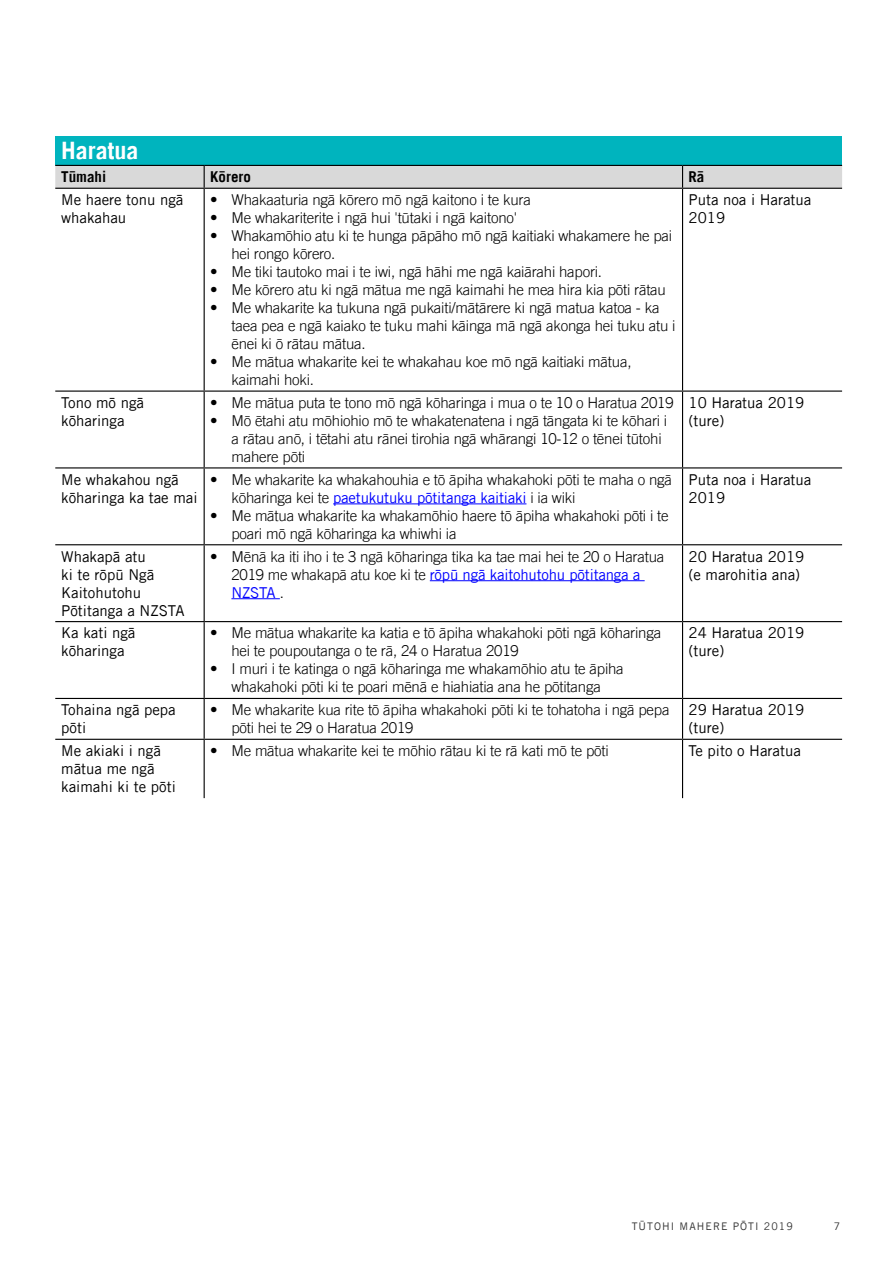
<style>
.page{position:relative;width:893px;height:1263px;background:#fff}
.page>*{position:absolute;margin:0;border:0;box-sizing:border-box;transform-origin:0 0}
.t1{font:700 24px "Trade Gothic LT Std";color:#fff}
.t2{font:300 15px/18px "Trade Gothic LT Std";letter-spacing:-.015em;color:#000}
.t3{font:15px/18px "Trade Gothic LT Std";color:#000}
.t4{font:700 15px "Trade Gothic LT Std";color:#000}
.t5{font:10.5px "Trade Gothic LT Std";letter-spacing:.1em;color:#333}
.s1{font-weight:400;color:#00f}
</style>
<div class="page">
<div style="left:55px;top:136px;width:787px;height:29px;background:#00b4be"></div>
<svg style="left:55px;top:165px;width:787px;height:23px;background:#ccc"></svg>
<hr style="left:55px;top:188px;width:149px;height:1px;background:#000">
<hr style="left:204px;top:188px;width:479px;height:1px;background:#000">
<hr style="left:204px;top:189px;width:1px;height:201px;background:#000">
<hr style="left:683px;top:188px;width:159px;height:1px;background:#000">
<hr style="left:682px;top:189px;width:1px;height:201px;background:#000">
<hr style="left:55px;top:390px;width:149px;height:2px;background:#000">
<hr style="left:204px;top:390px;width:479px;height:2px;background:#000">
<hr style="left:204px;top:392px;width:1px;height:75px;background:#000">
<hr style="left:683px;top:390px;width:159px;height:2px;background:#000">
<hr style="left:682px;top:392px;width:1px;height:75px;background:#000">
<hr style="left:55px;top:467px;width:149px;height:1px;background:#000">
<hr style="left:204px;top:467px;width:479px;height:1px;background:#000">
<hr style="left:204px;top:468px;width:1px;height:76px;background:#000">
<hr style="left:683px;top:467px;width:159px;height:1px;background:#000">
<hr style="left:682px;top:468px;width:1px;height:76px;background:#000">
<hr style="left:55px;top:544px;width:149px;height:1px;background:#000">
<hr style="left:204px;top:544px;width:479px;height:1px;background:#000">
<hr style="left:204px;top:545px;width:1px;height:76px;background:#000">
<hr style="left:683px;top:544px;width:159px;height:1px;background:#000">
<hr style="left:682px;top:545px;width:1px;height:76px;background:#000">
<hr style="left:55px;top:621px;width:149px;height:1px;background:#000">
<hr style="left:204px;top:621px;width:479px;height:1px;background:#000">
<hr style="left:204px;top:622px;width:1px;height:76px;background:#000">
<hr style="left:683px;top:621px;width:159px;height:1px;background:#000">
<hr style="left:682px;top:622px;width:1px;height:76px;background:#000">
<hr style="left:55px;top:698px;width:149px;height:1px;background:#000">
<hr style="left:204px;top:698px;width:479px;height:1px;background:#000">
<hr style="left:204px;top:699px;width:1px;height:40px;background:#000">
<hr style="left:683px;top:698px;width:159px;height:1px;background:#000">
<hr style="left:682px;top:699px;width:1px;height:40px;background:#000">
<hr style="left:55px;top:739px;width:149px;height:1px;background:#000">
<hr style="left:204px;top:739px;width:479px;height:1px;background:#000">
<hr style="left:204px;top:740px;width:1px;height:58px;background:#000">
<hr style="left:683px;top:739px;width:159px;height:1px;background:#000">
<hr style="left:682px;top:740px;width:1px;height:58px;background:#000">
<hr style="left:333px;top:503px;width:193px;height:1px;background:#00f">
<hr style="left:430px;top:580px;width:215px;height:1px;background:#00f">
<hr style="left:231px;top:598px;width:49px;height:1px;background:#00f">
<h1 class="t1" style="left:61px;top:136px;width:79px">Haratua</h1>
<p class="t4" style="left:61px;top:168px;width:47px">Tūmahi</p>
<p class="t4" style="left:210px;top:168px;width:42px">Kōrero</p>
<p class="t4" style="left:689px;top:168px;width:17px">Rā</p>
<p class="t3" style="left:61px;top:191px;width:124px">Me haere tonu ngā whakahau</p>
<p class="t2" style="left:210px;top:191px;width:322px">• Whakaaturia ngā kōrero mō ngā kaitono i te kura</p>
<p class="t3" style="left:689px;top:191px;width:124px">Puta noa i Haratua<br>2019</p>
<p class="t2" style="left:210px;top:209px;width:308px">• Me whakariterite i ngā hui 'tūtaki i ngā kaitono'</p>
<p class="t2" style="left:231px;top:227px;width:442px;text-indent:-21px">• Whakamōhio atu ki te hunga pāpāho mō ngā kaitiaki whakamere he pai hei rongo kōrero.</p>
<p class="t2" style="left:210px;top:263px;width:393px">• Me tiki tautoko mai i te iwi, ngā hāhi me ngā kaiārahi hapori.</p>
<p class="t2" style="left:210px;top:281px;width:457px">• Me kōrero atu ki ngā mātua me ngā kaimahi he mea hira kia pōti rātau</p>
<p class="t2" style="left:231px;top:299px;width:446px;text-indent:-21px">• Me whakarite ka tukuna ngā pukaiti/mātārere ki ngā matua katoa - ka taea pea e ngā kaiako te tuku mahi kāinga mā ngā akonga hei tuku atu i ēnei ki ō rātau mātua.</p>
<p class="t2" style="left:231px;top:353px;width:402px;text-indent:-21px">• Me mātua whakarite kei te whakahau koe mō ngā kaitiaki mātua, kaimahi hoki.</p>
<p class="t3" style="left:61px;top:393px;width:84px">Tono mō ngā kōharinga</p>
<p class="t2" style="left:210px;top:393px;width:465px">• Me mātua puta te tono mō ngā kōharinga i mua o te 10 o Haratua 2019</p>
<p class="t2" style="left:231px;top:411px;width:437px;text-indent:-21px">• Mō ētahi atu mōhiohio mō te whakatenatena i ngā tāngata ki te kōhari i a rātau anō, i tētahi atu rānei tirohia ngā whārangi 10-12 o tēnei tūtohi mahere pōti</p>
<p class="t3" style="left:61px;top:470px;width:138px">Me whakahou ngā kōharinga ka tae mai</p>
<p class="t2" style="left:231px;top:470px;width:442px;text-indent:-21px">• Me whakarite ka whakahouhia e tō āpiha whakahoki pōti te maha o ngā kōharinga kei te <span class="s1">paetukutuku pōtitanga kaitiaki</span> i ia wiki</p>
<p class="t2" style="left:231px;top:506px;width:439px;text-indent:-21px">• Me mātua whakarite ka whakamōhio haere tō āpiha whakahoki pōti i te poari mō ngā kōharinga ka whiwhi ia</p>
<p class="t3" style="left:689px;top:393px;width:117px">10 Haratua 2019 (ture)</p>
<p class="t3" style="left:689px;top:470px;width:124px">Puta noa i Haratua<br>2019</p>
<p class="t3" style="left:61px;top:547px;width:125px">Whakapā atu<br>ki te rōpū Ngā<br>Kaitohutohu<br>Pōtitanga a NZSTA</p>
<p class="t2" style="left:231px;top:547px;width:434px;text-indent:-21px">• Mēnā ka iti iho i te 3 ngā kōharinga tika ka tae mai hei te 20 o Haratua<br>2019 me whakapā atu koe ki te <span class="s1">rōpū ngā kaitohutohu pōtitanga a<br>NZSTA</span> .</p>
<p class="t3" style="left:689px;top:547px;width:117px">20 Haratua 2019 (e marohitia ana)</p>
<p class="t3" style="left:61px;top:624px;width:76px">Ka kati ngā kōharinga</p>
<p class="t2" style="left:231px;top:624px;width:431px;text-indent:-21px">• Me mātua whakarite ka katia e tō āpiha whakahoki pōti ngā kōharinga hei te poupoutanga o te rā, 24 o Haratua 2019</p>
<p class="t2" style="left:210px;top:660px;width:415px;text-align:center">• I muri i te katinga o ngā kōharinga me whakamōhio atu te āpiha whakahoki pōti ki te poari mēnā e hiahiatia ana he pōtitanga</p>
<p class="t3" style="left:689px;top:624px;width:117px">24 Haratua 2019 (ture)</p>
<p class="t3" style="left:61px;top:701px;width:116px">Tohaina ngā pepa pōti</p>
<p class="t2" style="left:231px;top:701px;width:440px;text-indent:-21px">• Me whakarite kua rite tō āpiha whakahoki pōti ki te tohatoha i ngā pepa pōti hei te 29 o Haratua 2019</p>
<p class="t3" style="left:689px;top:701px;width:117px">29 Haratua 2019 (ture)</p>
<p class="t3" style="left:61px;top:742px;width:116px">Me akiaki i ngā mātua me ngā kaimahi ki te pōti</p>
<p class="t2" style="left:210px;top:742px;width:400px">• Me mātua whakarite kei te mōhio rātau ki te rā kati mō te pōti</p>
<p class="t3" style="left:689px;top:742px;width:114px">Te pito o Haratua</p>
<p class="t5" style="left:632px;top:1220px;width:163px">TŪTOHI MAHERE PŌTI 2019</p>
<p class="t5" style="left:834px;top:1220px;width:8px">7</p>
</div>
